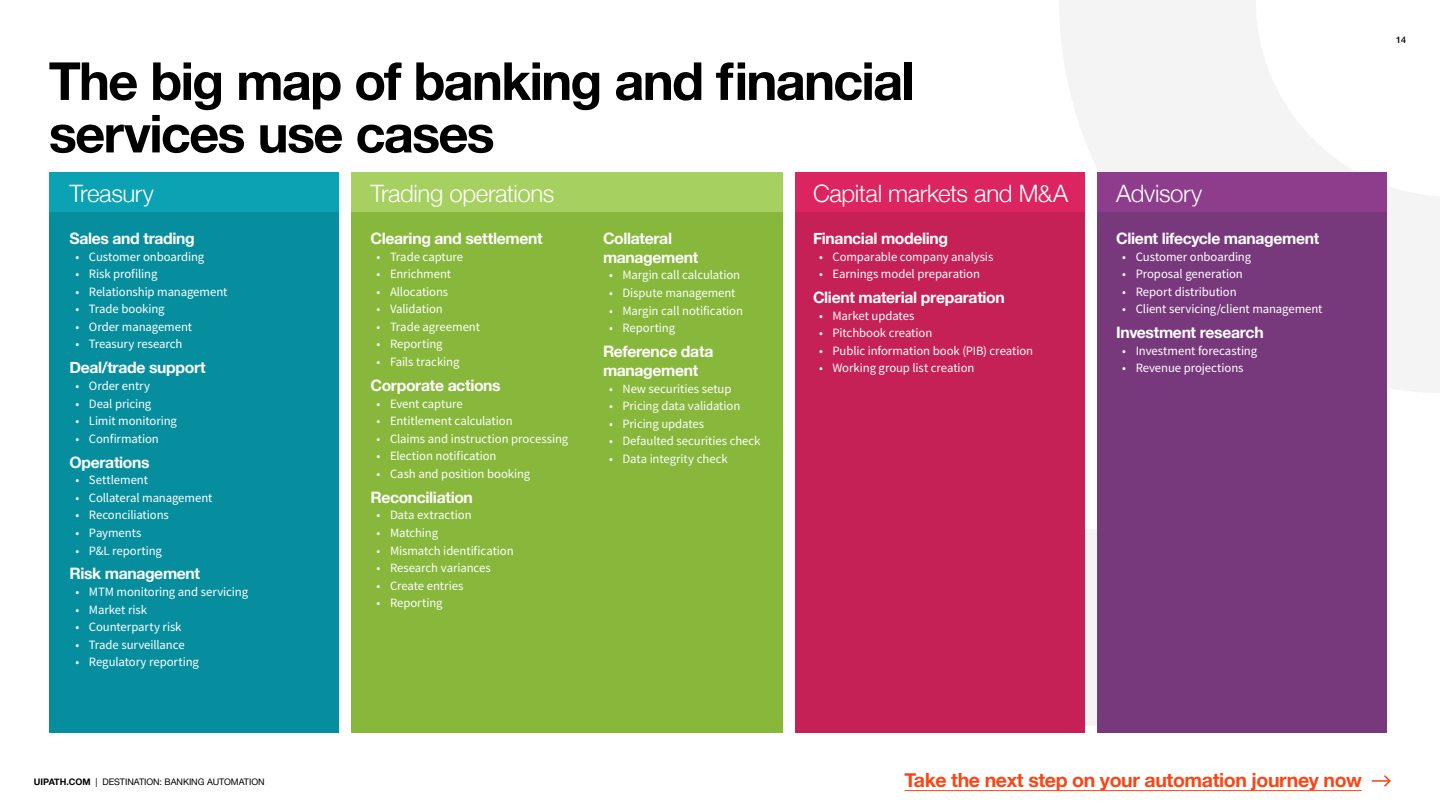
<style>
.page{position:relative;width:1440px;height:810px;background:#fff}
.page>*{position:absolute;margin:0;border:0;box-sizing:border-box;transform-origin:0 0}
.t1{font:700 52.5px/52.5px "Helvetica Neue";letter-spacing:-.035em;color:#000}
.t2{font:300 24px "Helvetica Neue";letter-spacing:-.015em;color:#fff}
.t3{font:700 19.5px "Helvetica Neue";letter-spacing:-.02em;color:#fa4616}
.Map-text1{font:700 15.75px/18.9px "Helvetica Neue";letter-spacing:-.02em;color:#fff}
.t4{font:12.75px "Source Sans Pro";letter-spacing:-.01em;color:#fff}
.t5{font:9px "Helvetica Neue";letter-spacing:-.005em;color:#000}
.t6{font:500 9px "Helvetica Neue";color:#000}
.s1{font-weight:700}
</style>
<div class="page">
<div style="left:989px;top:529px;width:197px;height:197px;background:#f4f4f4;border-radius:50%"></div>
<svg style="left:1059px;top:0;width:381px;height:393px;fill:#f4f4f4"></svg>
<div style="left:50px;top:172px;width:289px;height:561px;background:#078e9e"></div>
<div style="left:50px;top:172px;width:289px;height:40px;background:#0ba2b3"></div>
<div style="left:795px;top:172px;width:290px;height:561px;background:#c62157"></div>
<div style="left:352px;top:172px;width:431px;height:561px;background:#87b73b"></div>
<div style="left:1097px;top:172px;width:290px;height:561px;background:#78397c"></div>
<div style="left:795px;top:172px;width:290px;height:40px;background:#dc2460"></div>
<div style="left:352px;top:172px;width:431px;height:40px;background:#a6d060"></div>
<div style="left:1097px;top:172px;width:290px;height:40px;background:#8d3d8b"></div>
<hr style="left:905px;top:790px;width:457px;height:1px;background:#fa4616">
<svg style="left:1372px;top:775px;width:19px;height:12px"></svg>
<p class="t1" style="left:49px;top:56px;width:868px">The big map of banking and financial services use cases</p>
<p class="t2" style="left:69px;top:175px;width:86px">Treasury</p>
<p class="Map-text1" style="left:69px;top:229px;width:127px">Sales and trading</p>
<p class="t4" style="left:75px;top:248px;width:130px">• Customer onboarding</p>
<p class="t4" style="left:75px;top:266px;width:84px">• Risk profiling</p>
<p class="t4" style="left:75px;top:283px;width:154px">• Relationship management</p>
<p class="t4" style="left:75px;top:301px;width:91px">• Trade booking</p>
<p class="t4" style="left:75px;top:318px;width:118px">• Order management</p>
<p class="t4" style="left:75px;top:336px;width:109px">• Treasury research</p>
<p class="Map-text1" style="left:69px;top:359px;width:138px">Deal/trade support</p>
<p class="t4" style="left:75px;top:378px;width:76px">• Order entry</p>
<p class="t4" style="left:75px;top:395px;width:77px">• Deal pricing</p>
<p class="t4" style="left:75px;top:413px;width:103px">• Limit monitoring</p>
<p class="t4" style="left:75px;top:430px;width:85px">• Confirmation</p>
<p class="Map-text1" style="left:69px;top:453px;width:82px">Operations</p>
<p class="t4" style="left:75px;top:472px;width:74px">• Settlement</p>
<p class="t4" style="left:75px;top:490px;width:139px">• Collateral management</p>
<p class="t4" style="left:75px;top:507px;width:95px">• Reconciliations</p>
<p class="t4" style="left:75px;top:525px;width:68px">• Payments</p>
<p class="t4" style="left:75px;top:542px;width:88px">• P&amp;L reporting</p>
<p class="Map-text1" style="left:69px;top:565px;width:132px">Risk management</p>
<p class="t4" style="left:75px;top:584px;width:174px">• MTM monitoring and servicing</p>
<p class="t4" style="left:75px;top:601px;width:73px">• Market risk</p>
<p class="t4" style="left:75px;top:619px;width:108px">• Counterparty risk</p>
<p class="t4" style="left:75px;top:637px;width:111px">• Trade surveillance</p>
<p class="t4" style="left:75px;top:654px;width:125px">• Regulatory reporting</p>
<p class="t2" style="left:370px;top:175px;width:185px">Trading operations</p>
<p class="t2" style="left:813px;top:175px;width:257px">Capital markets and M&amp;A</p>
<p class="t2" style="left:1116px;top:175px;width:88px">Advisory</p>
<p class="Map-text1" style="left:813px;top:229px;width:137px">Financial modeling</p>
<p class="t4" style="left:819px;top:248px;width:176px">• Comparable company analysis</p>
<p class="t4" style="left:819px;top:266px;width:163px">• Earnings model preparation</p>
<p class="Map-text1" style="left:813px;top:288px;width:193px">Client material preparation</p>
<p class="t4" style="left:819px;top:307px;width:97px">• Market updates</p>
<p class="t4" style="left:819px;top:325px;width:115px">• Pitchbook creation</p>
<p class="t4" style="left:819px;top:343px;width:216px">• Public information book (PIB) creation</p>
<p class="t4" style="left:819px;top:360px;width:157px">• Working group list creation</p>
<p class="Map-text1" style="left:1116px;top:229px;width:204px">Client lifecycle management</p>
<p class="t4" style="left:1122px;top:248px;width:130px">• Customer onboarding</p>
<p class="t4" style="left:1122px;top:266px;width:122px">• Proposal generation</p>
<p class="t4" style="left:1122px;top:283px;width:116px">• Report distribution</p>
<p class="t4" style="left:1122px;top:301px;width:202px">• Client servicing/client management</p>
<p class="Map-text1" style="left:1116px;top:323px;width:149px">Investment research</p>
<p class="t4" style="left:1122px;top:343px;width:136px">• Investment forecasting</p>
<p class="t4" style="left:1122px;top:360px;width:123px">• Revenue projections</p>
<p class="Map-text1" style="left:370px;top:229px;width:174px">Clearing and settlement</p>
<p class="t4" style="left:376px;top:248px;width:88px">• Trade capture</p>
<p class="t4" style="left:376px;top:266px;width:76px">• Enrichment</p>
<p class="t4" style="left:376px;top:283px;width:73px">• Allocations</p>
<p class="t4" style="left:376px;top:301px;width:68px">• Validation</p>
<p class="t4" style="left:376px;top:318px;width:105px">• Trade agreement</p>
<p class="t4" style="left:376px;top:336px;width:68px">• Reporting</p>
<p class="t4" style="left:376px;top:354px;width:85px">• Fails tracking</p>
<p class="Map-text1" style="left:370px;top:376px;width:132px">Corporate actions</p>
<p class="t4" style="left:376px;top:395px;width:88px">• Event capture</p>
<p class="t4" style="left:376px;top:413px;width:138px">• Entitlement calculation</p>
<p class="t4" style="left:376px;top:430px;width:193px">• Claims and instruction processing</p>
<p class="t4" style="left:376px;top:448px;width:122px">• Election notification</p>
<p class="t4" style="left:376px;top:465px;width:155px">• Cash and position booking</p>
<p class="Map-text1" style="left:370px;top:488px;width:104px">Reconciliation</p>
<p class="t4" style="left:376px;top:507px;width:97px">• Data extraction</p>
<p class="t4" style="left:376px;top:525px;width:63px">• Matching</p>
<p class="t4" style="left:376px;top:542px;width:139px">• Mismatch identification</p>
<p class="t4" style="left:376px;top:560px;width:116px">• Research variances</p>
<p class="t4" style="left:376px;top:577px;width:88px">• Create entries</p>
<p class="t4" style="left:376px;top:595px;width:68px">• Reporting</p>
<p class="Map-text1" style="left:603px;top:229px;width:97px">Collateral management</p>
<p class="t4" style="left:609px;top:267px;width:133px">• Margin call calculation</p>
<p class="t4" style="left:609px;top:285px;width:128px">• Dispute management</p>
<p class="t4" style="left:609px;top:302px;width:136px">• Margin call notification</p>
<p class="t4" style="left:609px;top:320px;width:68px">• Reporting</p>
<p class="Map-text1" style="left:603px;top:342px;width:112px">Reference data management</p>
<p class="t4" style="left:609px;top:380px;width:124px">• New securities setup</p>
<p class="t4" style="left:609px;top:398px;width:133px">• Pricing data validation</p>
<p class="t4" style="left:609px;top:415px;width:97px">• Pricing updates</p>
<p class="t4" style="left:609px;top:433px;width:153px">• Defaulted securities check</p>
<p class="t4" style="left:609px;top:451px;width:120px">• Data integrity check</p>
<p class="t6" style="left:1396px;top:33px;width:12px">14</p>
<p class="t5" style="left:34px;top:775px;width:232px"><span class="s1">UIPATH.COM</span> | DESTINATION: BANKING AUTOMATION</p>
<p class="t3" style="left:905px;top:765px;width:459px">Take the next step on your automation journey now</p>
</div>
